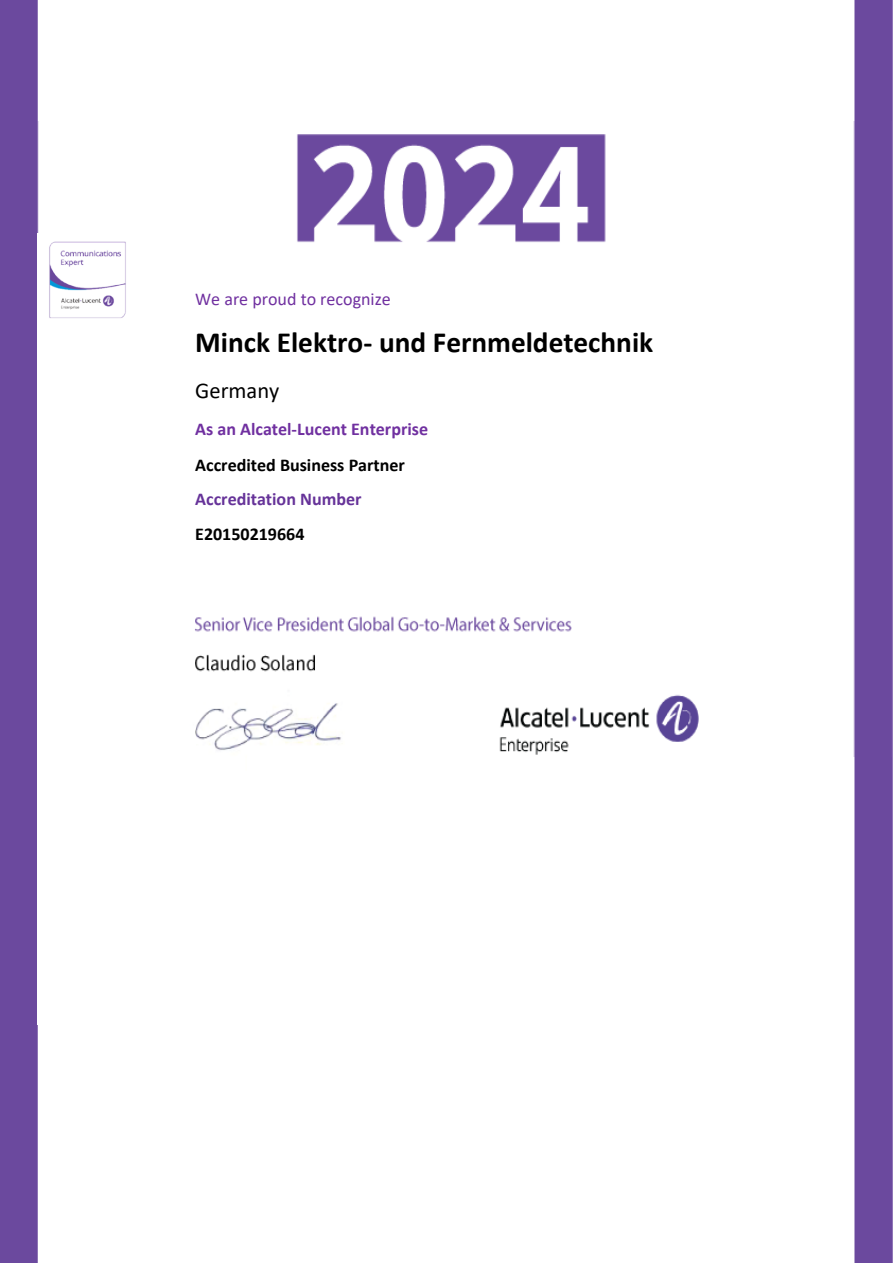
<style>
.page{position:relative;width:893px;height:1263px;background:#fff}
.page>*{position:absolute;margin:0;border:0;box-sizing:border-box;transform-origin:0 0}
.t1{font:700 29.25px "Calibri";color:#000}
.t2{font:22.5px "Calibri";color:#000}
.t3{font:700 18px "Calibri";color:#000}
.t4{font:700 18px "Calibri";color:#7030a0}
.t5{font:18px "Calibri";color:#7030a0}
.t6{font:700 18px "Calibri";color:#639}
</style>
<div class="page">
<img style="left:0;top:120px;width:892px;height:637px">
<div style="left:37px;top:233px;width:115px;height:549px;background:#fff"></div>
<img style="left:49px;top:241px;width:77px;height:77px">
<div style="left:187px;top:284px;width:513px;height:309px;background:#fff"></div>
<div style="left:741px;top:220px;width:107px;height:584px;background:#fff"></div>
<div style="left:166px;top:118px;width:129px;height:112px;background:#fff"></div>
<img style="left:0;top:757px;width:892px;height:506px">
<div style="left:37px;top:757px;width:115px;height:268px;background:#fff"></div>
<div style="left:741px;top:757px;width:107px;height:506px;background:#fff"></div>
<img style="left:0;top:0;width:892px;height:120px">
<div style="left:741px;top:0;width:107px;height:120px;background:#fff"></div>
<p class="t5" style="left:195px;top:287px;width:197px">We are proud to recognize</p>
<h1 class="t1" style="left:195px;top:322px;width:459px">Minck Elektro- und Fernmeldetechnik</h1>
<p class="t2" style="left:195px;top:375px;width:86px">Germany</p>
<p class="t4" style="left:195px;top:416px;width:234px">As an Alcatel-Lucent Enterprise</p>
<p class="t3" style="left:195px;top:452px;width:211px">Accredited Business Partner</p>
<p class="t6" style="left:195px;top:487px;width:168px">Accreditation Number</p>
<p class="t3" style="left:195px;top:521px;width:111px">E20150219664</p>
</div>
